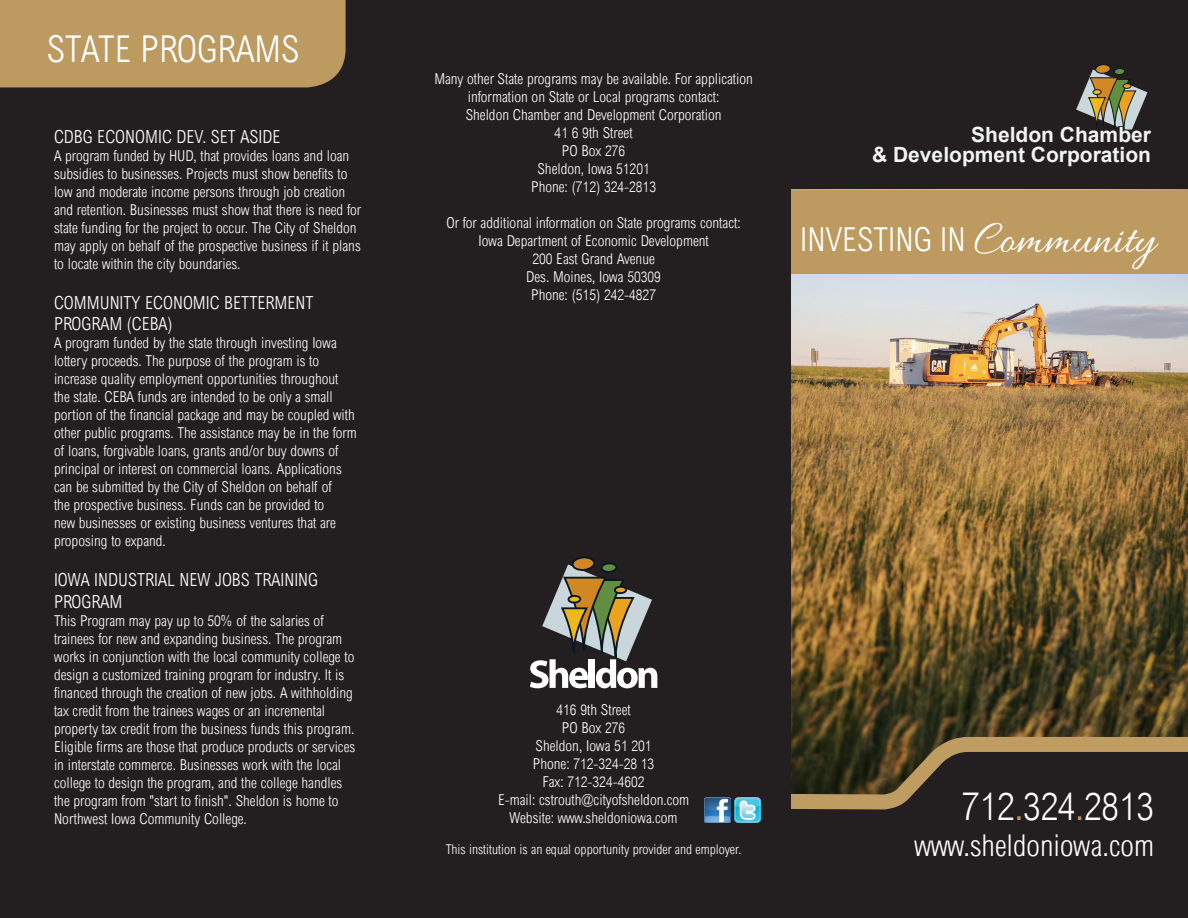
<style>
.page{position:relative;width:1188px;height:918px;background:#231f20}
.page>*{position:absolute;margin:0;border:0;box-sizing:border-box;transform-origin:0 0}
.t1{font:300 condensed 39px "Arial";color:#fff}
.t2{font:300 condensed 36.9px "Arial";color:#fff}
.t3{font:300 condensed 33px "Arial";color:#fff}
.t4{font:300 condensed 30px "Arial";color:#fff}
.t5{font:700 21px "Arial";color:#f2f3f4}
.t6{font:300 condensed 18px/21.6px "Arial";color:#fff}
.t7{font:300 condensed 15px/18px "Arial";color:#fff}
.t8{font:300 condensed 13.5px "Arial";color:#fff}
.s1{font-family:"Allura";font-weight:400;font-stretch:normal;font-size:48px}
.s2{color:#bd9a60}
</style>
<div class="page">
<img style="left:792px;top:189px;width:396px;height:508px">
<div style="left:1095px;top:64px;width:15px;height:10px;background:#d38725;border-radius:50%"></div>
<div style="left:1095px;top:64px;width:16px;height:10px;border:1px solid #071822;border-radius:50%"></div>
<div style="left:1114px;top:68px;width:11px;height:7px;border:1px solid #071822;border-radius:50%"></div>
<svg style="left:1076px;top:69px;width:72px;height:61px"></svg>
<div style="left:792px;top:190px;width:396px;height:84px;background:#bd9a60"></div>
<svg style="left:792px;top:697px;width:396px;height:113px"></svg>
<div style="left:0;top:0;width:346px;height:87px;background:#bd9a60"></div>
<svg style="left:530px;top:556px;width:127px;height:132px"></svg>
<img style="left:704px;top:797px;width:26px;height:26px">
<img style="left:734px;top:797px;width:26px;height:26px">
<p class="t2" style="left:47px;top:29px;width:254px">STATE PROGRAMS</p>
<p class="t6" style="left:54px;top:126px;width:228px">CDBG ECONOMIC DEV. SET ASIDE</p>
<p class="t7" style="left:54px;top:147px;width:309px">A program funded by HUD, that provides loans and loan subsidies to businesses. Projects must show benefits to low and moderate income persons through job creation and retention. Businesses must show that there is need for state funding for the project to occur. The City of Sheldon may apply on behalf of the prospective business if it plans to locate within the city boundaries.</p>
<p class="t6" style="left:54px;top:292px;width:261px">COMMUNITY ECONOMIC BETTERMENT<br>PROGRAM (CEBA)</p>
<p class="t7" style="left:54px;top:334px;width:305px">A program funded by the state through investing Iowa lottery proceeds. The purpose of the program is to increase quality employment opportunities throughout the state. CEBA funds are intended to be only a small portion of the financial package and may be coupled with other public programs. The assistance may be in the form of loans, forgivable loans, grants and/or buy downs of principal or interest on commercial loans. Applications can be submitted by the City of Sheldon on behalf of<br>the prospective business. Funds can be provided to<br>new businesses or existing business ventures that are proposing to expand.</p>
<p class="t6" style="left:54px;top:569px;width:266px">IOWA INDUSTRIAL NEW JOBS TRAINING<br>PROGRAM</p>
<p class="t7" style="left:54px;top:611px;width:303px">This Program may pay up to 50% of the salaries of trainees for new and expanding business. The program works in conjunction with the local community college to design a customized training program for industry. It is financed through the creation of new jobs. A withholding tax credit from the trainees wages or an incremental property tax credit from the business funds this program.<br>Eligible firms are those that produce products or services in interstate commerce. Businesses work with the local college to design the program, and the college handles the program from "start to finish". Sheldon is home to Northwest Iowa Community College.</p>
<p class="t7" style="left:434px;top:69px;width:320px;text-align:center">Many other State programs may be available. For application information on State or Local programs contact:</p>
<p class="t7" style="left:466px;top:105px;width:257px">Sheldon Chamber and Development Corporation</p>
<p class="t7" style="left:555px;top:123px;width:79px">41 6 9th Street</p>
<p class="t7" style="left:562px;top:141px;width:65px">PO Box 276</p>
<p class="t7" style="left:537px;top:159px;width:114px">Sheldon, Iowa 51201</p>
<p class="t7" style="left:531px;top:177px;width:126px">Phone: (712) 324-2813</p>
<p class="t7" style="left:447px;top:213px;width:296px">Or for additional information on State programs contact:</p>
<p class="t7" style="left:478px;top:231px;width:232px">Iowa Department of Economic Development</p>
<p class="t7" style="left:532px;top:249px;width:124px">200 East Grand Avenue</p>
<p class="t7" style="left:526px;top:267px;width:136px">Des. Moines, Iowa 50309</p>
<p class="t7" style="left:531px;top:285px;width:126px">Phone: (515) 242-4827</p>
<p class="t5" style="left:971px;top:123px;width:181px">Sheldon Chamber</p>
<p class="t5" style="left:872px;top:143px;width:280px">&amp; Development Corporation</p>
<p class="t3" style="left:800px;top:221px;width:356px">INVESTING IN <span class="s1">Community</span></p>
<p class="t7" style="left:557px;top:701px;width:76px">416 9th Street</p>
<p class="t7" style="left:562px;top:719px;width:65px">PO Box 276</p>
<p class="t7" style="left:536px;top:737px;width:118px">Sheldon, Iowa 51 201</p>
<p class="t7" style="left:533px;top:755px;width:123px">Phone: 712-324-28 13</p>
<p class="t7" style="left:543px;top:773px;width:103px">Fax: 712-324-4602</p>
<p class="t7" style="left:498px;top:791px;width:193px">E-mail: cstrouth@cityofsheldon.com</p>
<p class="t7" style="left:510px;top:809px;width:169px">Website: www.sheldoniowa.com</p>
<p class="t8" style="left:446px;top:842px;width:297px">This institution is an equal opportunity provider and employer.</p>
<p class="t1" style="left:962px;top:784px;width:193px">712<span class="s2">.</span>324<span class="s2">.</span>2813</p>
<p class="t4" style="left:914px;top:828px;width:241px">www.sheldoniowa.com</p>
</div>
